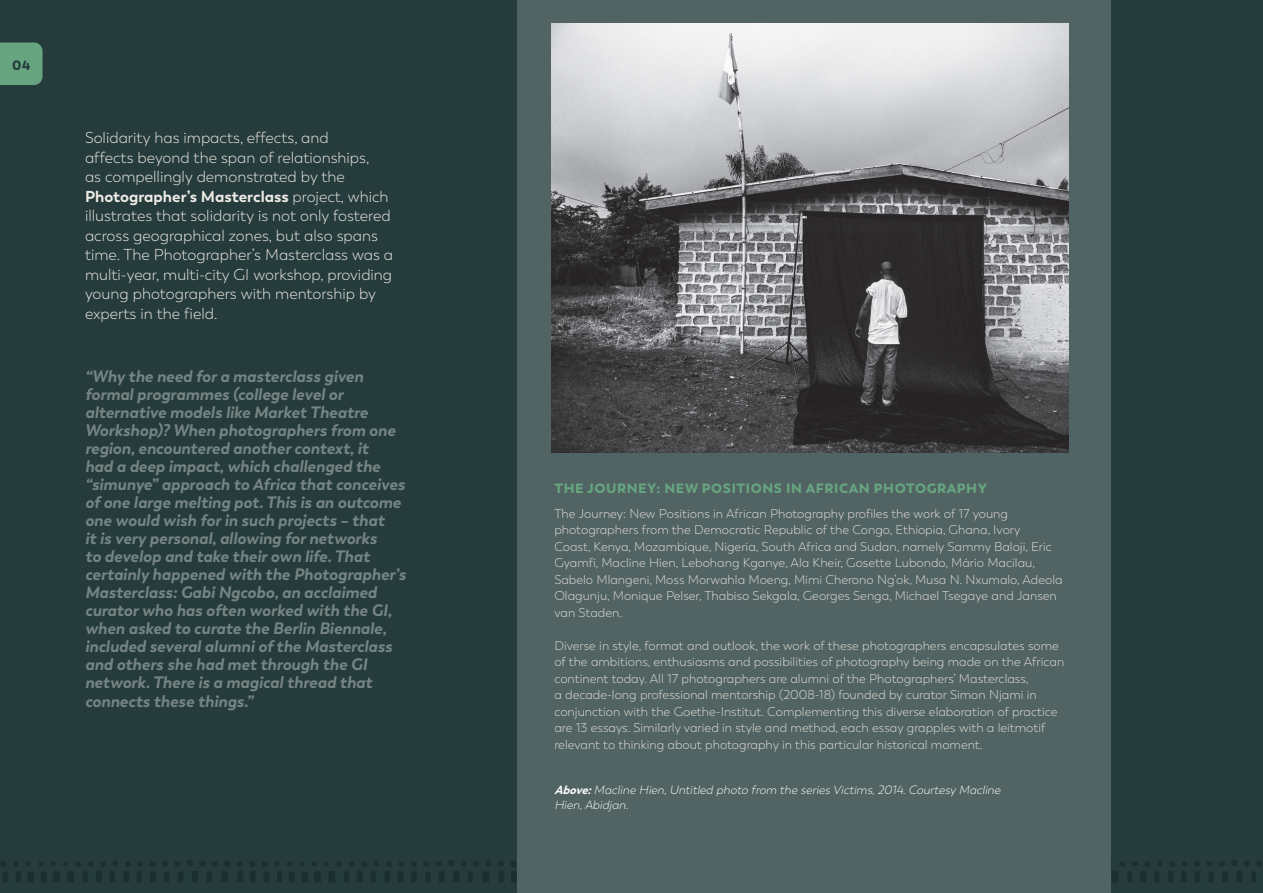
<style>
.page{position:relative;width:1263px;height:893px;background:#263c3c}
.page>*{position:absolute;margin:0;border:0;box-sizing:border-box;transform-origin:0 0}
.Smaller_quote{font:italic 700 16.5px/18px "Boston";color:#768484}
.Body_text{font:300 15.75px/19.5px "Boston";color:#efece7}
.Subheading_small{font:900 13.5px "Boston";letter-spacing:.04em;color:#66a580}
.t1{font:900 13.5px "Boston";color:#263c3c}
.Body_text_sidebar{font:300 12.75px/16.5px "Boston";color:#e4e0d6}
.t2{font:italic 300 12px/15px "Boston";color:#fff}
.s1{font-weight:700}
</style>
<div class="page">
<svg style="left:1px;top:861px;width:130px;height:21px"></svg>
<svg style="left:137px;top:861px;width:19px;height:21px"></svg>
<svg style="left:162px;top:860px;width:81px;height:22px"></svg>
<svg style="left:249px;top:861px;width:155px;height:21px"></svg>
<svg style="left:411px;top:861px;width:6px;height:21px"></svg>
<svg style="left:424px;top:860px;width:67px;height:22px"></svg>
<svg style="left:498px;top:861px;width:6px;height:21px"></svg>
<svg style="left:511px;top:861px;width:6px;height:21px"></svg>
<svg style="left:1110px;top:859px;width:77px;height:23px"></svg>
<svg style="left:1194px;top:861px;width:6px;height:21px"></svg>
<svg style="left:1207px;top:860px;width:55px;height:22px"></svg>
<div style="left:517px;top:0;width:593px;height:893px;background:#516363"></div>
<img style="left:551px;top:23px;width:517px;height:430px">
<div style="left:0;top:43px;width:43px;height:42px;background:#66a580"></div>
<p class="t1" style="left:12px;top:56px;width:20px">04</p>
<p class="Body_text" style="left:85px;top:128px;width:310px">Solidarity has impacts, effects, and<br>affects beyond the span of relationships,<br>as compellingly demonstrated by the <span class="s1">Photographer’s Masterclass</span> project, which illustrates that solidarity is not only fostered across geographical zones, but also spans time. The Photographer’s Masterclass was a multi-year, multi-city GI workshop, providing young photographers with mentorship by experts in the field.</p>
<p class="Smaller_quote" style="left:85px;top:367px;width:322px">“Why the need for a masterclass given formal programmes (college level or alternative models like Market Theatre Workshop)? When photographers from one region, encountered another context, it<br>had a deep impact, which challenged the “simunye” approach to Africa that conceives of one large melting pot. This is an outcome one would wish for in such projects – that<br>it is very personal, allowing for networks<br>to develop and take their own life. That certainly happened with the Photographer’s Masterclass: Gabi Ngcobo, an acclaimed curator who has often worked with the GI, when asked to curate the Berlin Biennale, included several alumni of the Masterclass and others she had met through the GI network. There is a magical thread that</p>
<p class="Smaller_quote" style="left:85px;top:693px;width:170px">connects these things.”</p>
<p class="Subheading_small" style="left:554px;top:479px;width:434px">THE JOURNEY: NEW POSITIONS IN AFRICAN PHOTOGRAPHY</p>
<p class="Body_text_sidebar" style="left:554px;top:505px;width:510px">The Journey: New Positions in African Photography profiles the work of 17 young photographers from the Democratic Republic of the Congo, Ethiopia, Ghana, Ivory<br>Coast, Kenya, Mozambique, Nigeria, South Africa and Sudan, namely Sammy Baloji, Eric Gyamfi, Macline Hien, Lebohang Kganye, Ala Kheir, Gosette Lubondo, Mário Macilau, Sabelo Mlangeni, Moss Morwahla Moeng, Mimi Cherono Ng’ok, Musa N. Nxumalo, Adeola Olagunju, Monique Pelser, Thabiso Sekgala, Georges Senga, Michael Tsegaye and Jansen van Staden.</p>
<p class="Body_text_sidebar" style="left:554px;top:637px;width:511px">Diverse in style, format and outlook, the work of these photographers encapsulates some of the ambitions, enthusiasms and possibilities of photography being made on the African continent today. All 17 photographers are alumni of the Photographers’ Masterclass,<br>a decade-long professional mentorship (2008-18) founded by curator Simon Njami in conjunction with the Goethe-Institut. Complementing this diverse elaboration of practice are 13 essays. Similarly varied in style and method, each essay grapples with a leitmotif relevant to thinking about photography in this particular historical moment.</p>
<p class="t2" style="left:554px;top:782px;width:450px"><span class="s1">Above:</span>Macline Hien,Untitled photo from the series Victims,2014.Courtesy Macline<br>Hien,Abidjan.</p>
</div>
